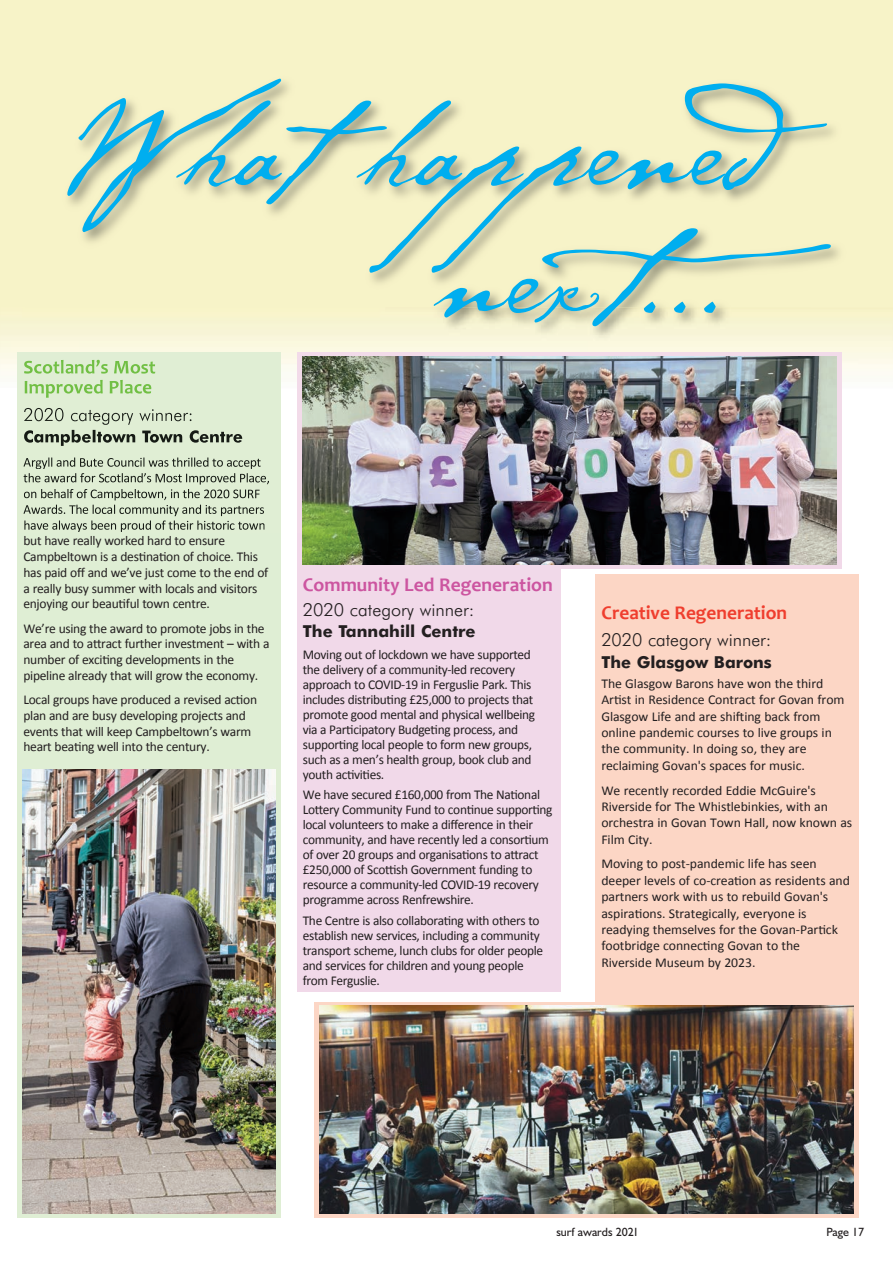
<style>
.page{position:relative;width:893px;height:1263px;background:#fff}
.page>*{position:absolute;margin:0;border:0;box-sizing:border-box;transform-origin:0 0}
.t1{font:145.5px/128.2px "P22 Cezanne";color:#00aeef;text-align:right;scale:.94 1}
.t2{font:700 19.5px "Candara";color:#cc55a0}
.t3{font:700 19.5px "Candara";color:#ef3e2e}
.t4{font:300 18px "Futura BT";color:#231f20}
.t5{font:700 16.5px "Futura BT";color:#231f20}
.t6{font:13.5px/15px "Calibri";letter-spacing:-.02em;color:#231f20}
.t7{font:12px "Humanist 521 BT";color:#231f20}
</style>
<div class="page">
<div style="left:0;top:0;width:893px;height:352px;background:#f7f3c8"></div>
<div style="left:297px;top:352px;width:264px;height:640px;background:#f1d9e9"></div>
<div style="left:595px;top:574px;width:264px;height:446px;background:#fcd6c5"></div>
<div style="left:314px;top:1001px;width:545px;height:216px;background:#fcd6c5"></div>
<img style="left:302px;top:533px;width:534px;height:32px">
<img style="left:320px;top:1005px;width:533px;height:209px">
<div style="left:17px;top:352px;width:264px;height:865px;background:#dfeed4"></div>
<img style="left:23px;top:770px;width:252px;height:444px">
<img style="left:0;top:81px;width:893px;height:296px">
<img style="left:297px;top:352px;width:545px;height:181px">
<img style="left:17px;top:352px;width:264px;height:180px">
<img style="left:24px;top:360px;width:131px;height:14px">
<img style="left:25px;top:380px;width:126px;height:14px">
<img style="left:24px;top:408px;width:164px;height:17px">
<img style="left:24px;top:430px;width:218px;height:13px">
<img style="left:51px;top:457px;width:157px;height:10px">
<img style="left:75px;top:473px;width:173px;height:9px">
<img style="left:69px;top:489px;width:124px;height:9px">
<img style="left:52px;top:505px;width:155px;height:9px">
<img style="left:91px;top:520px;width:111px;height:10px">
<h1 class="t1" style="left:61px;top:69px;width:884px">Wha†happened next...</h1>
<p class="t6" style="left:23px;top:532px;width:246px;line-height:15.8px">but have really worked hard to ensure Campbeltown is a destination of choice. This has paid off and we’ve just come to the end of a really busy summer with locals and visitors enjoying our beautiful town centre.</p>
<p class="t6" style="left:23px;top:620px;width:248px;line-height:15.8px">We’re using the award to promote jobs in the area and to attract further investment – with a number of exciting developments in the pipeline already that will grow the economy.</p>
<p class="t6" style="left:23px;top:691px;width:235px;line-height:15.8px">Local groups have produced a revised action plan and are busy developing projects and events that will keep Campbeltown’s warm heart beating well into the century.</p>
<h2 class="t2" style="left:303px;top:573px;width:252px">Community Led Regeneration</h2>
<h3 class="t4" style="left:303px;top:599px;width:173px">2020 category winner:</h3>
<p class="t5" style="left:303px;top:621px;width:174px">The Tannahill Centre</p>
<p class="t6" style="left:303px;top:646px;width:234px">Moving out of lockdown we have supported the delivery of a community‐led recovery approach to COVID‐19 in Ferguslie Park. This includes distributing £25,000 to projects that promote good mental and physical wellbeing via a Participatory Budgeting process, and supporting local people to form new groups, such as a men’s health group, book club and youth activities.</p>
<p class="t6" style="left:303px;top:787px;width:251px">We have secured £160,000 from The National Lottery Community Fund to continue supporting local volunteers to make a difference in their community, and have recently led a consortium of over 20 groups and organisations to attract £250,000 of Scottish Government funding to resource a community‐led COVID‐19 recovery programme across Renfrewshire.</p>
<p class="t6" style="left:303px;top:912px;width:242px">The Centre is also collaborating with others to establish new services, including a community transport scheme, lunch clubs for older people and services for children and young people from Ferguslie.</p>
<h2 class="t3" style="left:601px;top:601px;width:187px">Creative Regeneration</h2>
<h3 class="t4" style="left:601px;top:628px;width:171px">2020 category winner:</h3>
<p class="t5" style="left:601px;top:652px;width:172px">The Glasgow Barons</p>
<p class="t6" style="left:601px;top:675px;width:245px;line-height:16.4px">The Glasgow Barons have won the third Artist in Residence Contract for Govan from Glasgow Life and are shifting back from online pandemic courses to live groups in the community. In doing so, they are reclaiming Govan's spaces for music.</p>
<p class="t6" style="left:601px;top:781px;width:252px;line-height:16.4px">We recently recorded Eddie McGuire's Riverside for The Whistlebinkies, with an orchestra in Govan Town Hall, now known as Film City.</p>
<p class="t6" style="left:601px;top:855px;width:250px;line-height:16.4px">Moving to post‐pandemic life has seen deeper levels of co‐creation as residents and partners work with us to rebuild Govan's aspirations. Strategically, everyone is readying themselves for the Govan‐Partick footbridge connecting Govan to the Riverside Museum by 2023.</p>
<p class="t7" style="left:556px;top:1228px;width:84px">surf awards 2021</p>
<p class="t7" style="left:826px;top:1228px;width:39px">Page 17</p>
</div>
